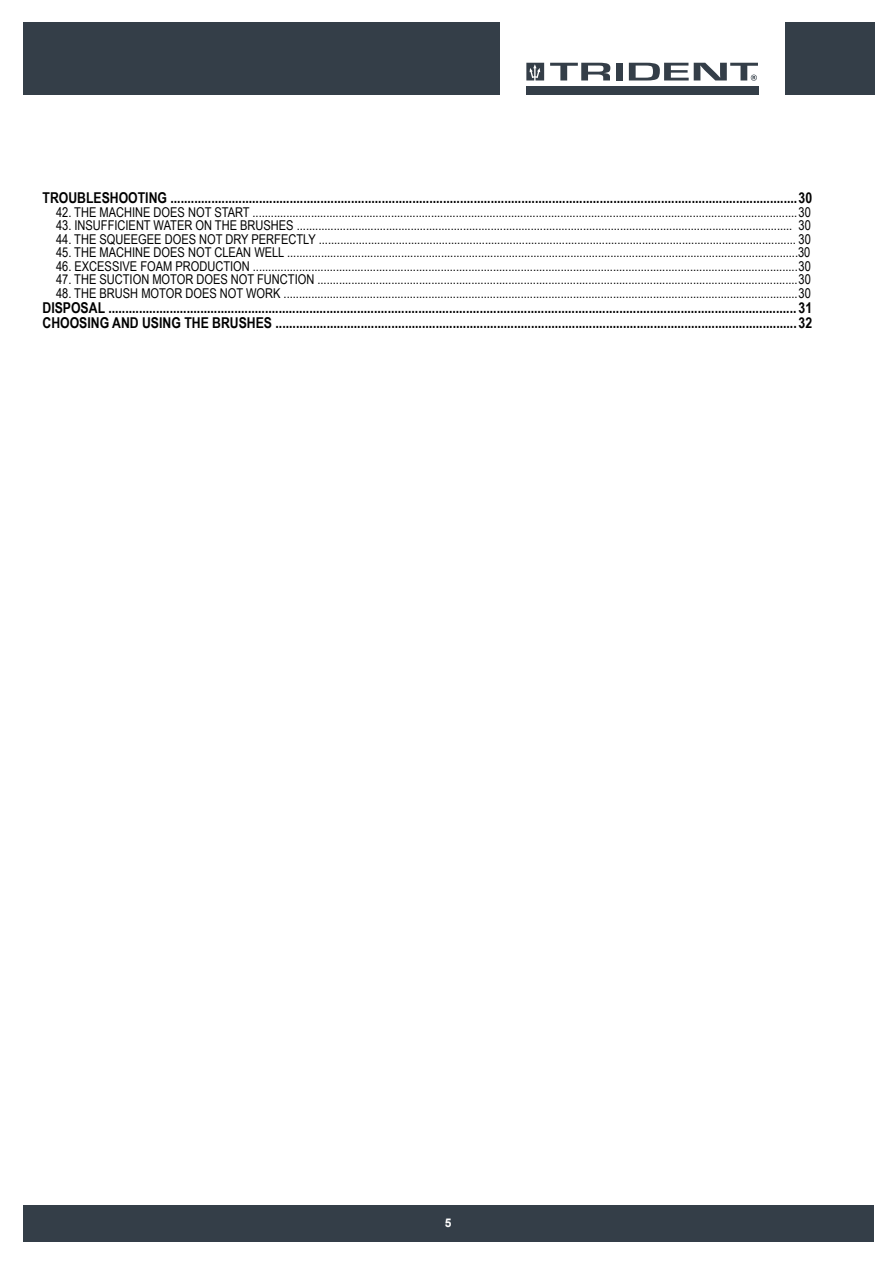
<style>
.page{position:relative;width:893px;height:1263px;background:#fff}
.page>*{position:absolute;margin:0;border:0;box-sizing:border-box;transform-origin:0 0}
.t1{font:700 15px/15px "Arial Narrow";color:#000}
.t2{font:13.5px "Arial Narrow";color:#000}
.t3{font:700 12px "Arial";color:#fff}
</style>
<div class="page">
<div style="left:23px;top:1205px;width:850px;height:37px;background:#343e48"></div>
<div style="left:23px;top:22px;width:477px;height:73px;background:#343e48"></div>
<svg style="left:550px;top:63px;width:60px;height:17px"></svg>
<div style="left:616px;top:63px;width:6px;height:17px;background:#343e48"></div>
<div style="left:526px;top:86px;width:233px;height:9px;background:#343e48"></div>
<svg style="left:526px;top:63px;width:18px;height:17px"></svg>
<svg style="left:629px;top:63px;width:129px;height:18px"></svg>
<div style="left:785px;top:22px;width:89px;height:73px;background:#343e48"></div>
<p class="t1" style="left:43px;top:190px;width:771px">TROUBLESHOOTING ........................................................................................................................................................................................30</p>
<p class="t2" style="left:56px;top:202px;width:756px">42. THE MACHINE DOES NOT START .................................................................................................................................................................................30</p>
<p class="t2" style="left:56px;top:215px;width:756px">43. INSUFFICIENT WATER ON THE BRUSHES ................................................................................................................................................................. 30</p>
<p class="t2" style="left:56px;top:229px;width:756px">44. THE SQUEEGEE DOES NOT DRY PERFECTLY ........................................................................................................................................................... 30</p>
<p class="t2" style="left:56px;top:242px;width:756px">45. THE MACHINE DOES NOT CLEAN WELL ......................................................................................................................................................................30</p>
<p class="t2" style="left:56px;top:256px;width:756px">46. EXCESSIVE FOAM PRODUCTION .................................................................................................................................................................................30</p>
<p class="t2" style="left:56px;top:269px;width:756px">47. THE SUCTION MOTOR DOES NOT FUNCTION ............................................................................................................................................................30</p>
<p class="t2" style="left:56px;top:283px;width:756px">48. THE BRUSH MOTOR DOES NOT WORK .......................................................................................................................................................................30</p>
<p class="t1" style="left:43px;top:299px;width:771px">DISPOSAL .......................................................................................................................................................................................................... 31<br>CHOOSING AND USING THE BRUSHES ......................................................................................................................................................... 32</p>
<p class="t3" style="left:445px;top:1214px;width:8px">5</p>
</div>
